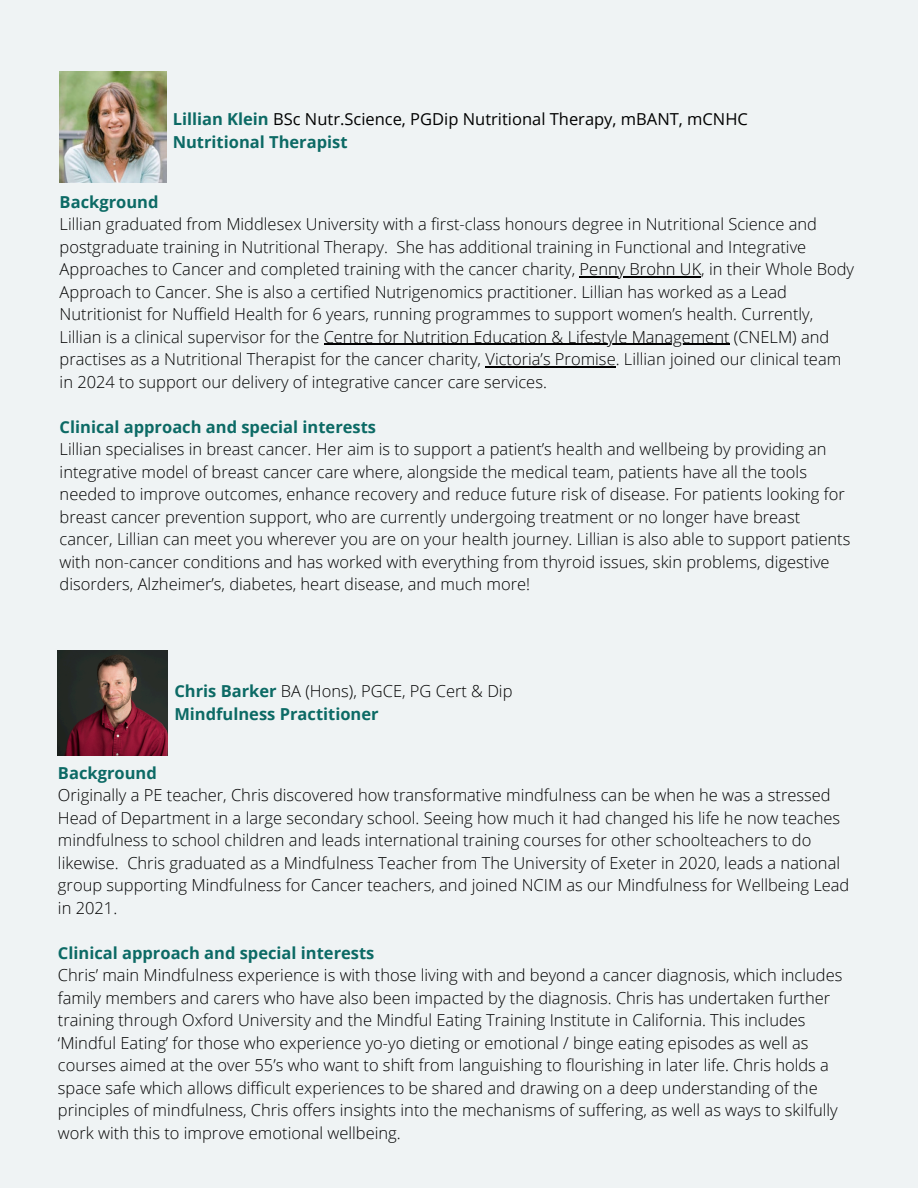
<style>
.page{position:relative;width:918px;height:1188px;background:#eff3f4}
.page>*{position:absolute;margin:0;border:0;box-sizing:border-box;transform-origin:0 0}
.t1{font:300 16.5px/22.5px "Open Sans";color:#000}
.t2{font:16.5px/22.5px "Open Sans";color:#000}
.t3{font:700 16.5px/22.5px "Open Sans";color:#0c6a65}
.s1{font-weight:700;color:#0c6a65}
.s2{font-weight:300;color:#000}
</style>
<div class="page">
<img style="left:60px;top:72px;width:107px;height:110px">
<hr style="left:580px;top:276px;width:121px;height:1px;background:#000">
<hr style="left:324px;top:344px;width:406px;height:1px;background:#000">
<hr style="left:485px;top:366px;width:131px;height:1px;background:#000">
<img style="left:58px;top:651px;width:109px;height:104px">
<h1 class="t2" style="left:173px;top:108px;width:577px"><span class="s1">Lillian Klein</span> BSc Nutr.Science, PGDip Nutritional Therapy, mBANT, mCNHC<br><span class="s1">Nutritional Therapist</span></h1>
<p class="t1" style="left:60px;top:190px;width:796px"><span class="s1">Background<br></span>Lillian graduated from Middlesex University with a first-class honours degree in Nutritional Science and postgraduate training in Nutritional Therapy. She has additional training in Functional and Integrative Approaches to Cancer and completed training with the cancer charity, Penny Brohn UK, in their Whole Body</p>
<h1 class="t1" style="left:60px;top:280px;width:771px">Approach to Cancer. She is also a certified Nutrigenomics practitioner. Lillian has worked as a Lead<br>Nutritionist for Nuffield Health for 6 years, running programmes to support women’s health. Currently,<br>Lillian is a clinical supervisor for the Centre for Nutrition Education &amp; Lifestyle Management (CNELM) and</h1>
<h1 class="t1" style="left:60px;top:347px;width:783px">practises as a Nutritional Therapist for the cancer charity, Victoria’s Promise. Lillian joined our clinical team in 2024 to support our delivery of integrative cancer care services.</h1>
<h1 class="t1" style="left:60px;top:415px;width:792px"><span class="s1">Clinical approach and special interests<br></span>Lillian specialises in breast cancer. Her aim is to support a patient’s health and wellbeing by providing an integrative model of breast cancer care where, alongside the medical team, patients have all the tools needed to improve outcomes, enhance recovery and reduce future risk of disease. For patients looking for breast cancer prevention support, who are currently undergoing treatment or no longer have breast cancer, Lillian can meet you wherever you are on your health journey. Lillian is also able to support patients with non-cancer conditions and has worked with everything from thyroid issues, skin problems, digestive disorders, Alzheimer’s, diabetes, heart disease, and much more!</h1>
<h1 class="t3" style="left:174px;top:680px;width:340px">Chris Barker <span class="s2">BA (Hons), PGCE, PG Cert &amp; Dip<br></span>Mindfulness Practitioner</h1>
<p class="t1" style="left:58px;top:761px;width:793px"><span class="s1">Background<br></span>Originally a PE teacher, Chris discovered how transformative mindfulness can be when he was a stressed Head of Department in a large secondary school. Seeing how much it had changed his life he now teaches mindfulness to school children and leads international training courses for other schoolteachers to do likewise. Chris graduated as a Mindfulness Teacher from The University of Exeter in 2020, leads a national group supporting Mindfulness for Cancer teachers, and joined NCIM as our Mindfulness for Wellbeing Lead in 2021.</p>
<h1 class="t1" style="left:58px;top:941px;width:786px"><span class="s1">Clinical approach and special interests<br></span>Chris’ main Mindfulness experience is with those living with and beyond a cancer diagnosis, which includes family members and carers who have also been impacted by the diagnosis. Chris has undertaken further training through Oxford University and the Mindful Eating Training Institute in California. This includes ‘Mindful Eating’ for those who experience yo-yo dieting or emotional / binge eating episodes as well as courses aimed at the over 55’s who want to shift from languishing to flourishing in later life. Chris holds a space safe which allows difficult experiences to be shared and drawing on a deep understanding of the principles of mindfulness, Chris offers insights into the mechanisms of suffering, as well as ways to skilfully work with this to improve emotional wellbeing.</h1>
</div>
